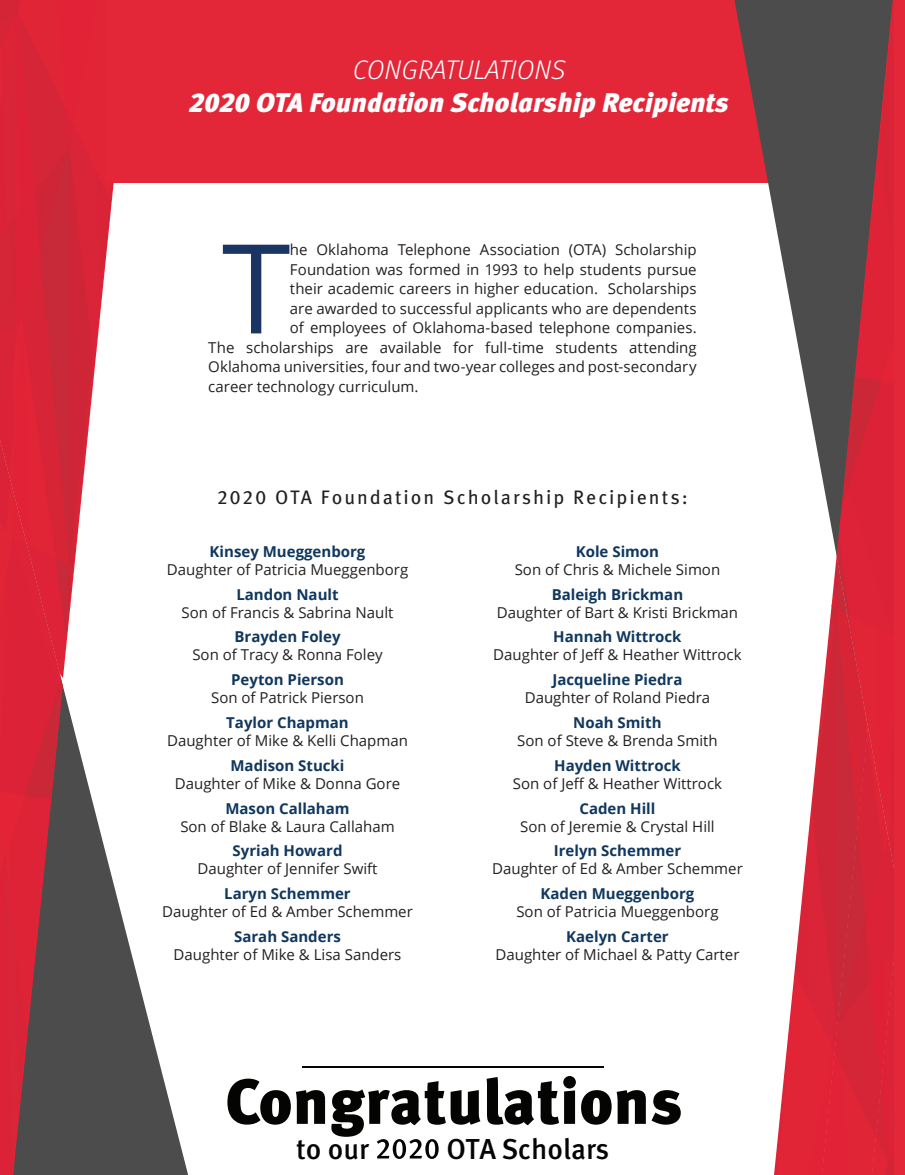
<style>
.page{position:relative;width:905px;height:1175px;background:#fff}
.page>*{position:absolute;margin:0;border:0;box-sizing:border-box;transform-origin:0 0}
.t1{font:124.2px "Open Sans";color:#1a3564}
.t2{font:900 63.75px "Meta OT";color:#040503}
.t3{font:500 28.8px "Meta OT";color:#040503}
.t4{font:italic 900 27px "Meta Pro";color:#fff}
.t5{font:italic 300 27px "Meta Pro";letter-spacing:.01em;color:#fff}
.t6{font:19.5px "Meta OT";letter-spacing:.1em;color:#231f20}
.t7{font:15px "Open Sans";color:#231f20}
.t8{font:700 15px "Open Sans";color:#10375e}
</style>
<div class="page">
<div style="left:0;top:0;width:904px;height:182px;background:#e32739"></div>
<svg style="left:734px;top:0;width:102px;height:552px"></svg>
<svg style="left:63px;top:686px;width:125px;height:488px;fill:#4c4c4c"></svg>
<img style="left:0;top:0;width:132px;height:678px">
<img style="left:0;top:440px;width:63px;height:734px">
<img style="left:774px;top:612px;width:62px;height:562px">
<img style="left:831px;top:562px;width:5px;height:63px">
<img style="left:821px;top:725px;width:70px;height:449px">
<div style="left:871px;top:979px;width:23px;height:195px;background:#dc2437"></div>
<img style="left:891px;top:917px;width:3px;height:79px">
<img style="left:836px;top:0;width:58px;height:917px">
<hr style="left:302px;top:1066px;width:301px;height:2px;background:#040503">
<svg style="left:377px;top:1139px;width:61px;height:19px"></svg>
<div style="left:105px;top:0;width:45px;height:182px;background:#e32739"></div>
<div style="left:894px;top:0;width:10px;height:1174px;background:#e32739"></div>
<h3 class="t5" style="left:353px;top:51px;width:214px">CONGRATULATIONS</h3>
<h3 class="t4" style="left:190px;top:81px;width:540px">2020 OTA Foundation Scholarship Recipients</h3>
<h1 class="t1" style="left:222px;top:203px;width:70px">T</h1>
<p class="t7" style="left:290px;top:240px;width:408px">he Oklahoma Telephone Association (OTA) Scholarship</p>
<p class="t7" style="left:290px;top:259px;width:408px">Foundation was formed in 1993 to help students pursue</p>
<p class="t7" style="left:290px;top:279px;width:408px">their academic careers in higher education. Scholarships</p>
<p class="t7" style="left:290px;top:298px;width:408px">are awarded to successful applicants who are dependents</p>
<p class="t7" style="left:290px;top:318px;width:408px">of employees of Oklahoma-based telephone companies.</p>
<p class="t7" style="left:208px;top:337px;width:490px">The scholarships are available for full-time students attending</p>
<p class="t7" style="left:208px;top:357px;width:490px">Oklahoma universities, four and two-year colleges and post-secondary</p>
<p class="t7" style="left:208px;top:376px;width:212px">career technology curriculum.</p>
<h3 class="t6" style="left:217px;top:485px;width:472px">2020 OTA Foundation Scholarship Recipients:</h3>
<p class="t8" style="left:210px;top:541px;width:157px">Kinsey Mueggenborg</p>
<p class="t7" style="left:167px;top:559px;width:243px">Daughter of Patricia Mueggenborg</p>
<p class="t8" style="left:236px;top:583px;width:104px">Landon Nault</p>
<p class="t7" style="left:182px;top:602px;width:213px">Son of Francis &amp; Sabrina Nault</p>
<p class="t8" style="left:234px;top:626px;width:108px">Brayden Foley</p>
<p class="t7" style="left:192px;top:644px;width:192px">Son of Tracy &amp; Ronna Foley</p>
<p class="t8" style="left:231px;top:669px;width:114px">Peyton Pierson</p>
<p class="t7" style="left:211px;top:687px;width:154px">Son of Patrick Pierson</p>
<p class="t8" style="left:226px;top:712px;width:124px">Taylor Chapman</p>
<p class="t7" style="left:167px;top:730px;width:242px">Daughter of Mike &amp; Kelli Chapman</p>
<p class="t8" style="left:230px;top:754px;width:115px">Madison Stucki</p>
<p class="t7" style="left:175px;top:773px;width:227px">Daughter of Mike &amp; Donna Gore</p>
<p class="t8" style="left:225px;top:797px;width:126px">Mason Callaham</p>
<p class="t7" style="left:180px;top:815px;width:216px">Son of Blake &amp; Laura Callaham</p>
<p class="t8" style="left:232px;top:840px;width:111px">Syriah Howard</p>
<p class="t7" style="left:197px;top:858px;width:181px">Daughter of Jennifer Swift</p>
<p class="t8" style="left:224px;top:883px;width:128px">Laryn Schemmer</p>
<p class="t7" style="left:162px;top:901px;width:252px">Daughter of Ed &amp; Amber Schemmer</p>
<p class="t8" style="left:234px;top:925px;width:108px">Sarah Sanders</p>
<p class="t7" style="left:174px;top:944px;width:229px">Daughter of Mike &amp; Lisa Sanders</p>
<p class="t8" style="left:575px;top:541px;width:85px">Kole Simon</p>
<p class="t7" style="left:514px;top:559px;width:207px">Son of Chris &amp; Michele Simon</p>
<p class="t8" style="left:551px;top:583px;width:133px">Baleigh Brickman</p>
<p class="t7" style="left:496px;top:602px;width:243px">Daughter of Bart &amp; Kristi Brickman</p>
<p class="t8" style="left:553px;top:626px;width:130px">Hannah Wittrock</p>
<p class="t7" style="left:493px;top:644px;width:250px">Daughter of Jeff &amp; Heather Wittrock</p>
<p class="t8" style="left:552px;top:669px;width:131px">Jacqueline Piedra</p>
<p class="t7" style="left:524px;top:687px;width:187px">Daughter of Roland Piedra</p>
<p class="t8" style="left:573px;top:712px;width:90px">Noah Smith</p>
<p class="t7" style="left:517px;top:730px;width:202px">Son of Steve &amp; Brenda Smith</p>
<p class="t8" style="left:554px;top:754px;width:128px">Hayden Wittrock</p>
<p class="t7" style="left:513px;top:773px;width:211px">Son of Jeff &amp; Heather Wittrock</p>
<p class="t8" style="left:579px;top:797px;width:77px">Caden Hill</p>
<p class="t7" style="left:520px;top:815px;width:196px">Son of Jeremie &amp; Crystal Hill</p>
<p class="t8" style="left:553px;top:840px;width:129px">Irelyn Schemmer</p>
<p class="t7" style="left:492px;top:858px;width:252px">Daughter of Ed &amp; Amber Schemmer</p>
<p class="t8" style="left:540px;top:883px;width:155px">Kaden Mueggenborg</p>
<p class="t7" style="left:516px;top:901px;width:204px">Son of Patricia Mueggenborg</p>
<p class="t8" style="left:566px;top:925px;width:104px">Kaelyn Carter</p>
<p class="t7" style="left:495px;top:944px;width:245px">Daughter of Michael &amp; Patty Carter</p>
<h2 class="t2" style="left:225px;top:1063px;width:459px">Congratulations</h2>
<h3 class="t3" style="left:296px;top:1130px;width:75px">to our</h3>
<h3 class="t3" style="left:446px;top:1130px;width:164px">OTA Scholars</h3>
</div>
